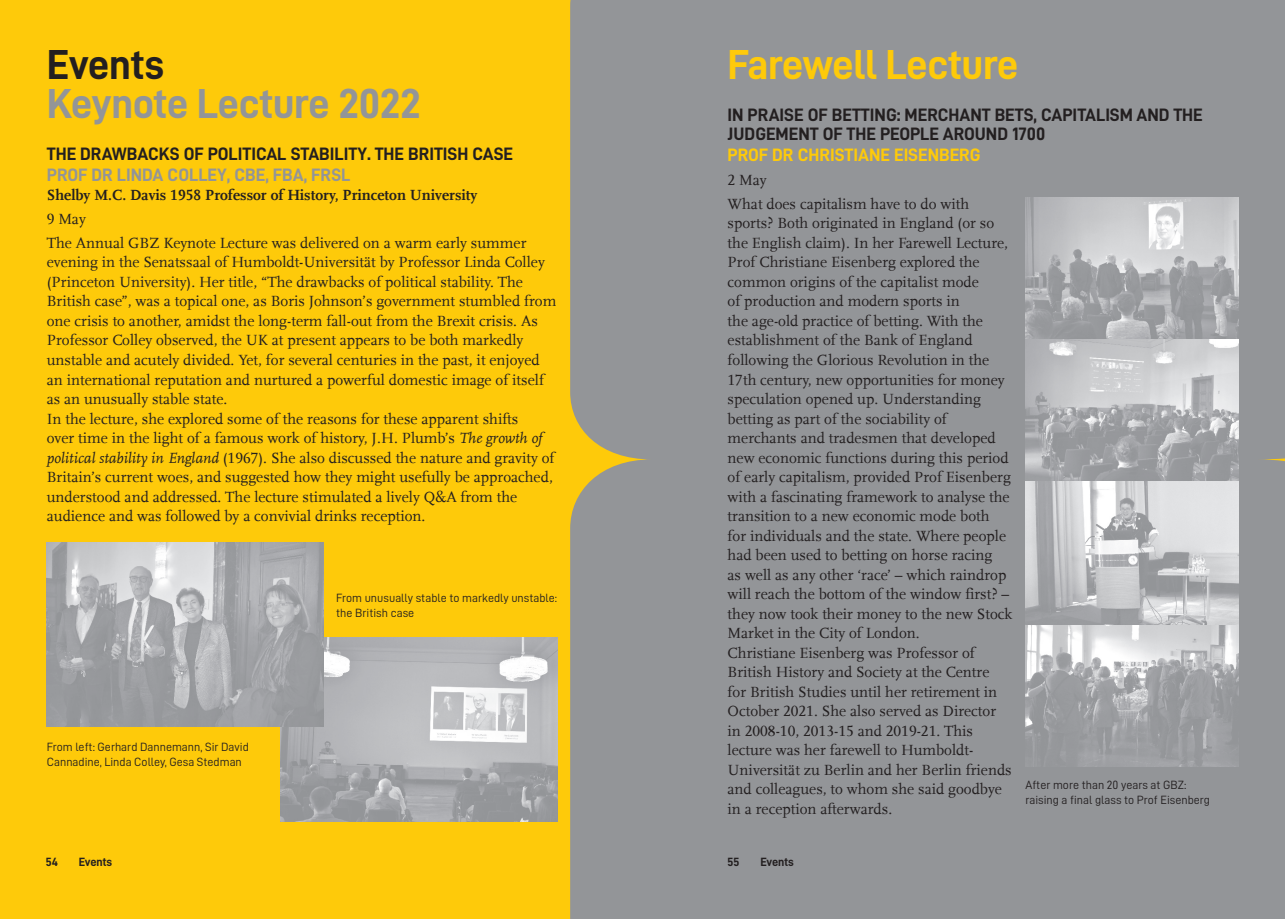
<style>
.page{position:relative;width:1285px;height:919px;background:#fff}
.page>*{position:absolute;margin:0;border:0;box-sizing:border-box;transform-origin:0 0}
.t1{font:42px "D DIN Bold";letter-spacing:-.015em;color:#939598}
.t2{font:42px "D DIN Bold";letter-spacing:-.025em;color:#feca0a}
.t3{font:42px "D DIN Bold";letter-spacing:-.01em;color:#231f20}
.t4{font:18px/19.5px "D DIN Bold";color:#231f20}
.Author{font:18px "D DIN Bold";color:#feca0a}
.Author-2{font:18px "D DIN Bold";color:#939598}
.Copy{font:15.45px/19.5px "HU Scala LF";color:#231f20}
.Copy-2{font:700 15.45px "HU Scala LF";color:#231f20}
.t5{font:12px/15px "D DIN";color:#231f20}
.t6{font:12px "D DIN Bold";letter-spacing:-.01em;color:#231f20}
.s1{font-style:italic}
.s2{color:#939598}
</style>
<div class="page">
<div style="left:0;top:0;width:1284px;height:918px;background:#feca0a"></div>
<div style="left:570px;top:0;width:714px;height:918px;background:#939598"></div>
<img style="left:281px;top:637px;width:276px;height:184px">
<img style="left:47px;top:542px;width:276px;height:185px">
<img style="left:1025px;top:197px;width:212px;height:569px">
<h1 class="t3" style="left:47px;top:41px;width:119px">Events</h1>
<h2 class="t1" style="left:47px;top:80px;width:375px">Keynote Lecture 2022</h2>
<h3 class="t4" style="left:47px;top:143px;width:468px">THE DRAWBACKS OF POLITICAL STABILITY. THE BRITISH CASE</h3>
<p class="Author-2" style="left:47px;top:165px;width:305px">PROF DR LINDA COLLEY, CBE, FBA, FRSL</p>
<p class="Copy-2" style="left:47px;top:187px;width:432px">Shelby M.C. Davis 1958 Professor of History, Princeton University</p>
<p class="Copy" style="left:47px;top:210px;width:41px">9 May</p>
<p class="Copy" style="left:47px;top:233px;width:511px">The Annual GBZ Keynote Lecture was delivered on a warm early summer evening in the Senatssaal of Humboldt-Universität by Professor Linda Colley (Princeton University). Her title, “The drawbacks of political stability. The British case”, was a topical one, as Boris Johnson’s government stumbled from one crisis to another, amidst the long-term fall-out from the Brexit crisis. As Professor Colley observed, the UK at present appears to be both markedly unstable and acutely divided. Yet, for several centuries in the past, it enjoyed an international reputation and nurtured a powerful domestic image of itself as an unusually stable state.</p>
<p class="Copy" style="left:47px;top:409px;width:509px">In the lecture, she explored some of the reasons for these apparent shifts<br>over time in the light of a famous work of history, J.H. Plumb’s <span class="s1">The growth of political stability in England</span> (1967). She also discussed the nature and gravity of Britain’s current woes, and suggested how they might usefully be approached, understood and addressed. The lecture stimulated a lively Q&amp;A from the audience and was followed by a convivial drinks reception.</p>
<p class="t5" style="left:47px;top:739px;width:203px">From left: Gerhard Dannemann, Sir David<br>Cannadine, Linda Colley, Gesa Stedman</p>
<p class="t5" style="left:336px;top:589px;width:222px">From unusually stable to markedly unstable: the British case</p>
<h2 class="t2" style="left:727px;top:41px;width:292px">Farewell Lecture</h2>
<h3 class="t4" style="left:727px;top:104px;width:476px">IN PRAISE OF BETTING: MERCHANT BETS, CAPITALISM AND THE<br>JUDGEMENT OF THE PEOPLE AROUND 1700</h3>
<p class="Author" style="left:727px;top:145px;width:365px">PROF DR CHRISTIANE EISENBERG<span class="s2">NE EISENBERG</span></p>
<p class="Copy" style="left:727px;top:171px;width:41px">2 May</p>
<p class="Copy" style="left:727px;top:194px;width:286px">What does capitalism have to do with sports? Both originated in England (or so the English claim). In her Farewell Lecture, Prof Christiane Eisenberg explored the common origins of the capitalist mode<br>of production and modern sports in<br>the age-old practice of betting. With the establishment of the Bank of England following the Glorious Revolution in the 17th century, new opportunities for money speculation opened up. Understanding betting as part of the sociability of merchants and tradesmen that developed new economic functions during this period of early capitalism, provided Prof Eisenberg with a fascinating framework to analyse the transition to a new economic mode both<br>for individuals and the state. Where people had been used to betting on horse racing<br>as well as any other ‘race’ – which raindrop will reach the bottom of the window first? – they now took their money to the new Stock Market in the City of London.</p>
<p class="Copy" style="left:727px;top:643px;width:285px">Christiane Eisenberg was Professor of British History and Society at the Centre for British Studies until her retirement in October 2021. She also served as Director in 2008-10, 2013-15 and 2019-21. This lecture was her farewell to Humboldt-Universität zu Berlin and her Berlin friends and colleagues, to whom she said goodbye in a reception afterwards.</p>
<p class="t5" style="left:1025px;top:777px;width:186px">After more than 20 years at GBZ: raising a final glass to Prof Eisenberg</p>
<p class="t6" style="left:46px;top:855px;width:14px">54</p>
<p class="t6" style="left:79px;top:855px;width:35px">Events</p>
<p class="t6" style="left:727px;top:855px;width:13px">55</p>
<p class="t6" style="left:760px;top:855px;width:35px">Events</p>
</div>
